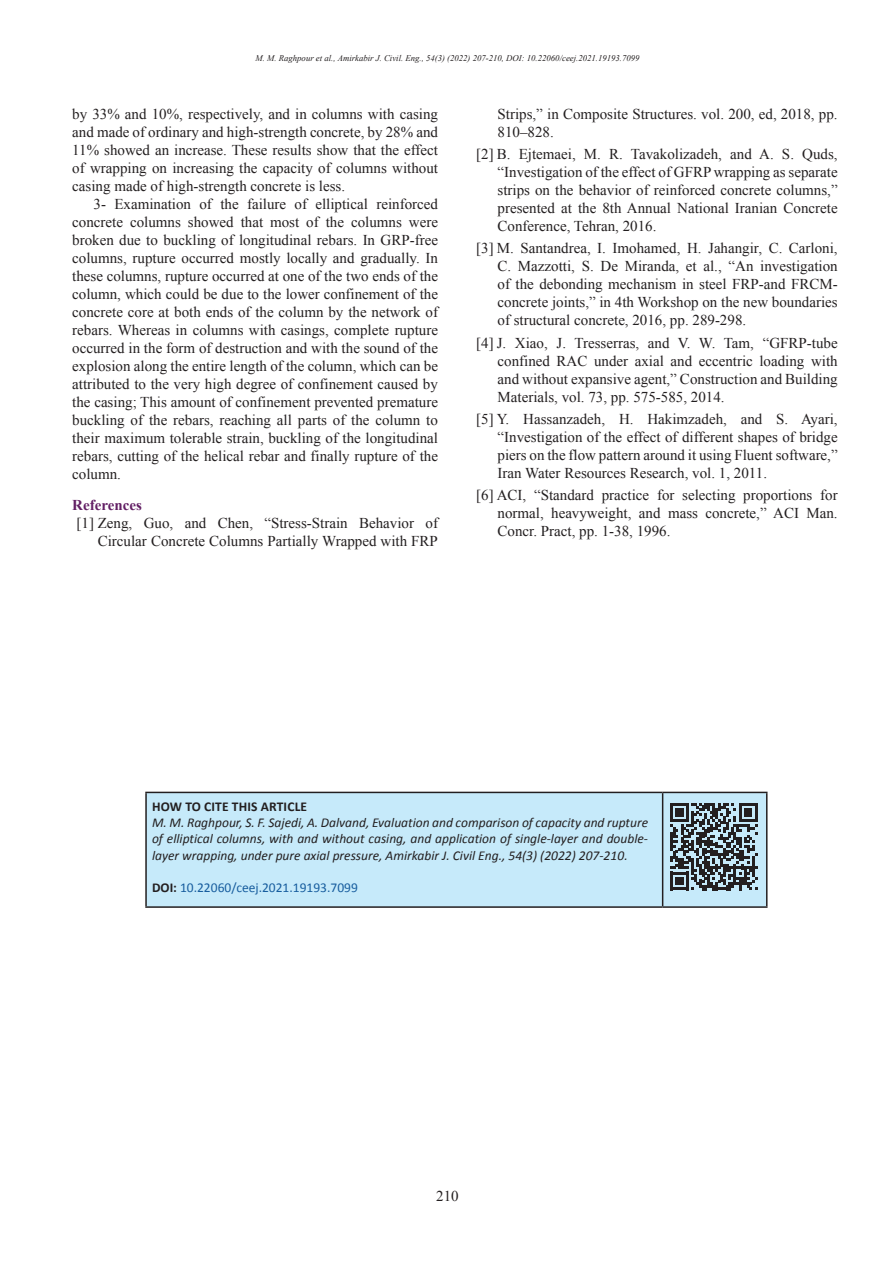
<style>
.page{position:relative;width:893px;height:1263px;background:#fff}
.page>*{position:absolute;margin:0;border:0;box-sizing:border-box;transform-origin:0 0}
.Normal_Text{font:15px/18px "Times New Roman";color:#231f20;text-align:justify}
.Heading_00__Without{font:700 15px "Times New Roman";color:#632065}
.t1{font:italic 13.5px/16.2px "Calibri";color:#231f20;text-align:justify}
.t2{font:13.5px "Calibri";color:#175d9e}
.t3{font:700 13.5px "Calibri";letter-spacing:.01em;color:#231f20}
.t4{font:italic 8.7px "Times New Roman";color:#231f20}
.s1{font-weight:700;color:#231f20}
</style>
<div class="page">
<div style="left:147px;top:793px;width:619px;height:113px;background:#c6eafa"></div>
<hr style="left:145px;top:792px;width:518px;height:1px;background:#231f20">
<hr style="left:145px;top:793px;width:2px;height:113px;background:#231f20">
<hr style="left:663px;top:792px;width:104px;height:1px;background:#231f20">
<hr style="left:662px;top:793px;width:1px;height:113px;background:#231f20">
<hr style="left:766px;top:793px;width:1px;height:113px;background:#231f20">
<hr style="left:145px;top:906px;width:518px;height:2px;background:#231f20">
<hr style="left:663px;top:906px;width:104px;height:2px;background:#231f20">
<svg style="left:670px;top:803px;width:87px;height:87px;background:#67747b"></svg>
<p class="t4" style="left:255px;top:52px;width:386px">M. M. Raghpour et al., Amirkabir J. Civil. Eng., 54(3) (2022) 207-210, DOI: 10.22060/ceej.2021.19193.7099</p>
<p class="Normal_Text" style="left:72px;top:104px;width:367px">by 33% and 10%, respectively, and in columns with casing and made of ordinary and high-strength concrete, by 28% and 11% showed an increase. These results show that the effect of wrapping on increasing the capacity of columns without casing made of high-strength concrete is less.</p>
<p class="Normal_Text" style="left:72px;top:194px;width:367px;text-indent:21px">3- Examination of the failure of elliptical reinforced concrete columns showed that most of the columns were broken due to buckling of longitudinal rebars. In GRP-free columns, rupture occurred mostly locally and gradually. In these columns, rupture occurred at one of the two ends of the column, which could be due to the lower confinement of the concrete core at both ends of the column by the network of rebars. Whereas in columns with casings, complete rupture occurred in the form of destruction and with the sound of the explosion along the entire length of the column, which can be attributed to the very high degree of confinement caused by the casing; This amount of confinement prevented premature buckling of the rebars, reaching all parts of the column to their maximum tolerable strain, buckling of the longitudinal rebars, cutting of the helical rebar and finally rupture of the column.</p>
<p class="Heading_00__Without" style="left:72px;top:494px;width:71px">References</p>
<p class="Normal_Text" style="left:77px;top:514px;width:363px;text-align:right">[1] Zeng, Guo, and Chen, “Stress-Strain Behavior of<br>Circular Concrete Columns Partially Wrapped with FRP</p>
<p class="Normal_Text" style="left:497px;top:104px;width:342px">Strips,” in Composite Structures. vol. 200, ed, 2018, pp.<br>810–828.</p>
<p class="Normal_Text" style="left:497px;top:145px;width:342px;text-indent:-21px">[2] B. Ejtemaei, M. R. Tavakolizadeh, and A. S. Quds, “Investigation of the effect of GFRP wrapping as separate strips on the behavior of reinforced concrete columns,” presented at the 8th Annual National Iranian Concrete Conference, Tehran, 2016.</p>
<p class="Normal_Text" style="left:497px;top:239px;width:342px;text-indent:-21px">[3] M. Santandrea, I. Imohamed, H. Jahangir, C. Carloni, C. Mazzotti, S. De Miranda, et al., “An investigation of the debonding mechanism in steel FRP-and FRCM&shy;concrete joints,” in 4th Workshop on the new boundaries of structural concrete, 2016, pp. 289-298.</p>
<p class="Normal_Text" style="left:497px;top:333px;width:342px;text-indent:-21px">[4] J. Xiao, J. Tresserras, and V. W. Tam, “GFRP-tube confined RAC under axial and eccentric loading with and without expansive agent,” Construction and Building Materials, vol. 73, pp. 575-585, 2014.</p>
<p class="Normal_Text" style="left:497px;top:409px;width:342px;text-indent:-21px">[5] Y. Hassanzadeh, H. Hakimzadeh, and S. Ayari, “Investigation of the effect of different shapes of bridge piers on the flow pattern around it using Fluent software,” Iran Water Resources Research, vol. 1, 2011.</p>
<p class="Normal_Text" style="left:497px;top:486px;width:342px;text-indent:-21px">[6] ACI, “Standard practice for selecting proportions for normal, heavyweight, and mass concrete,” ACI Man.<br>Concr. Pract, pp. 1-38, 1996.</p>
<p class="t3" style="left:152px;top:798px;width:157px">HOW TO CITE THIS ARTICLE</p>
<p class="t1" style="left:152px;top:814px;width:498px">M. M. Raghpour, S. F. Sajedi, A. Dalvand, Evaluation and comparison of capacity and rupture of elliptical columns, with and without casing, and application of single-layer and double&shy;layer wrapping, under pure axial pressure, Amirkabir J. Civil Eng., 54(3) (2022) 207-210.</p>
<p class="t2" style="left:152px;top:879px;width:207px"><span class="s1">DOI:</span> 10.22060/ceej.2021.19193.7099</p>
<p class="Normal_Text" style="left:436px;top:1186px;width:24px">210</p>
</div>
